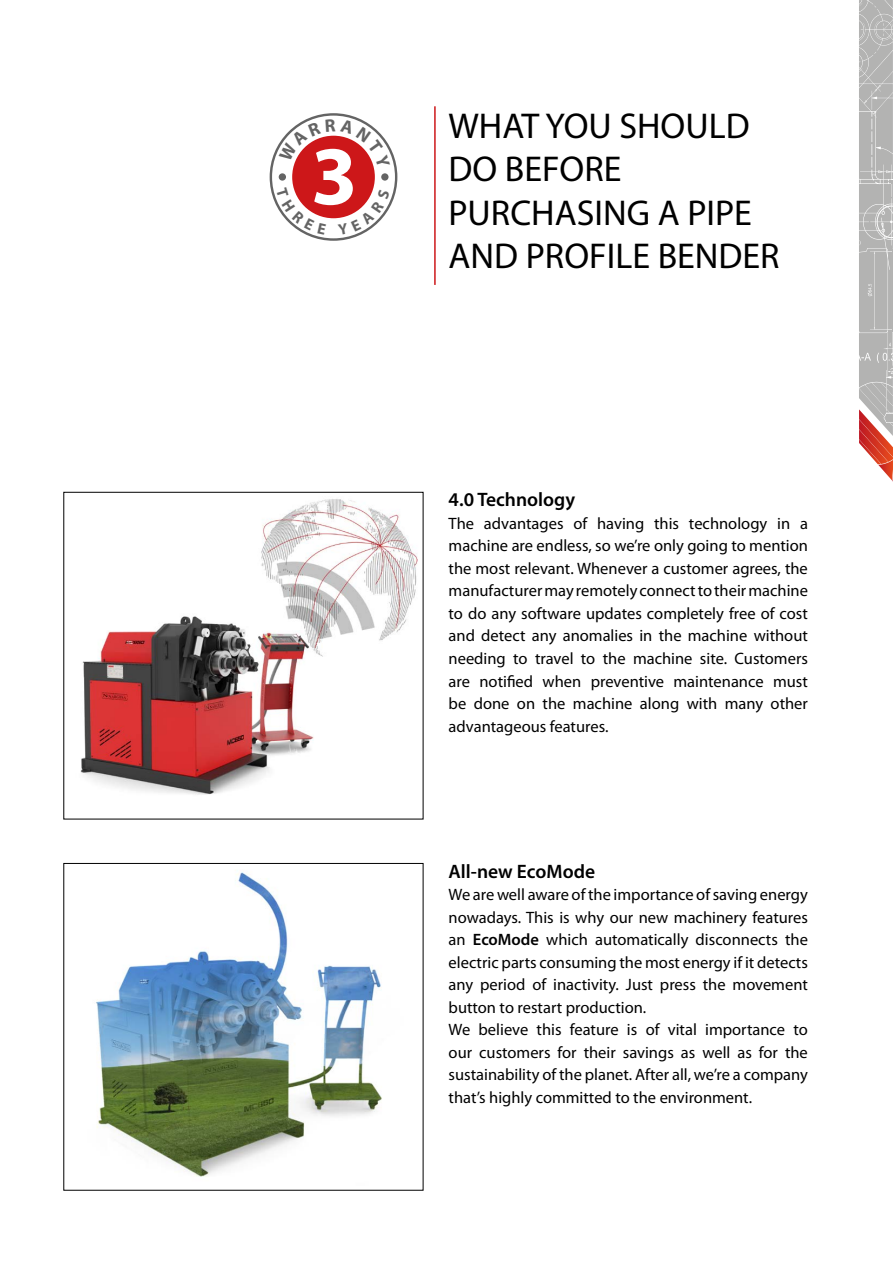
<style>
.page{position:relative;width:893px;height:1263px;background:#fff}
.page>*{position:absolute;margin:0;border:0;box-sizing:border-box;transform-origin:0 0}
.t1{font:36px/43.2px "Myriad Pro";color:#000}
.t2{font:600 19.5px "Myriad Pro";color:#000}
.t3{font:16.5px/22.5px "Myriad Pro";color:#000;text-align:justify}
.s1{font-weight:600}
</style>
<div class="page">
<svg style="left:859px;top:0;width:34px;height:481px;background:#beb4b2"></svg>
<img style="left:80px;top:499px;width:338px;height:296px">
<img style="left:96px;top:872px;width:286px;height:305px">
<hr style="left:434px;top:106px;width:2px;height:179px;background:#cd1719">
<svg style="left:270px;top:113px;width:127px;height:128px"></svg>
<h1 class="t1" style="left:448px;top:104px;width:333px">WHAT YOU SHOULD<br>DO BEFORE<br>PURCHASING A PIPE<br>AND PROFILE BENDER</h1>
<p class="t2" style="left:449px;top:487px;width:128px">4.0 Technology</p>
<p class="t3" style="left:449px;top:512px;width:361px">The advantages of having this technology in a machine are endless, so we’re only going to mention the most relevant. Whenever a customer agrees, the manufacturer may remotely connect to their machine to do any software updates completely free of cost and detect any anomalies in the machine without needing to travel to the machine site. Customers are notified when preventive maintenance must be done on the machine along with many other advantageous features.</p>
<p class="t2" style="left:449px;top:859px;width:148px">All-new EcoMode</p>
<p class="t3" style="left:449px;top:883px;width:361px;text-align:left">We are well aware of the importance of saving energy nowadays. This is why our new machinery features an <span class="s1">EcoMode</span> which automatically disconnects the electric parts consuming the most energy if it detects any period of inactivity. Just press the movement button to restart production.<br>We believe this feature is of vital importance to our customers for their savings as well as for the sustainability of the planet. After all, we’re a company that’s highly committed to the environment.</p>
</div>
